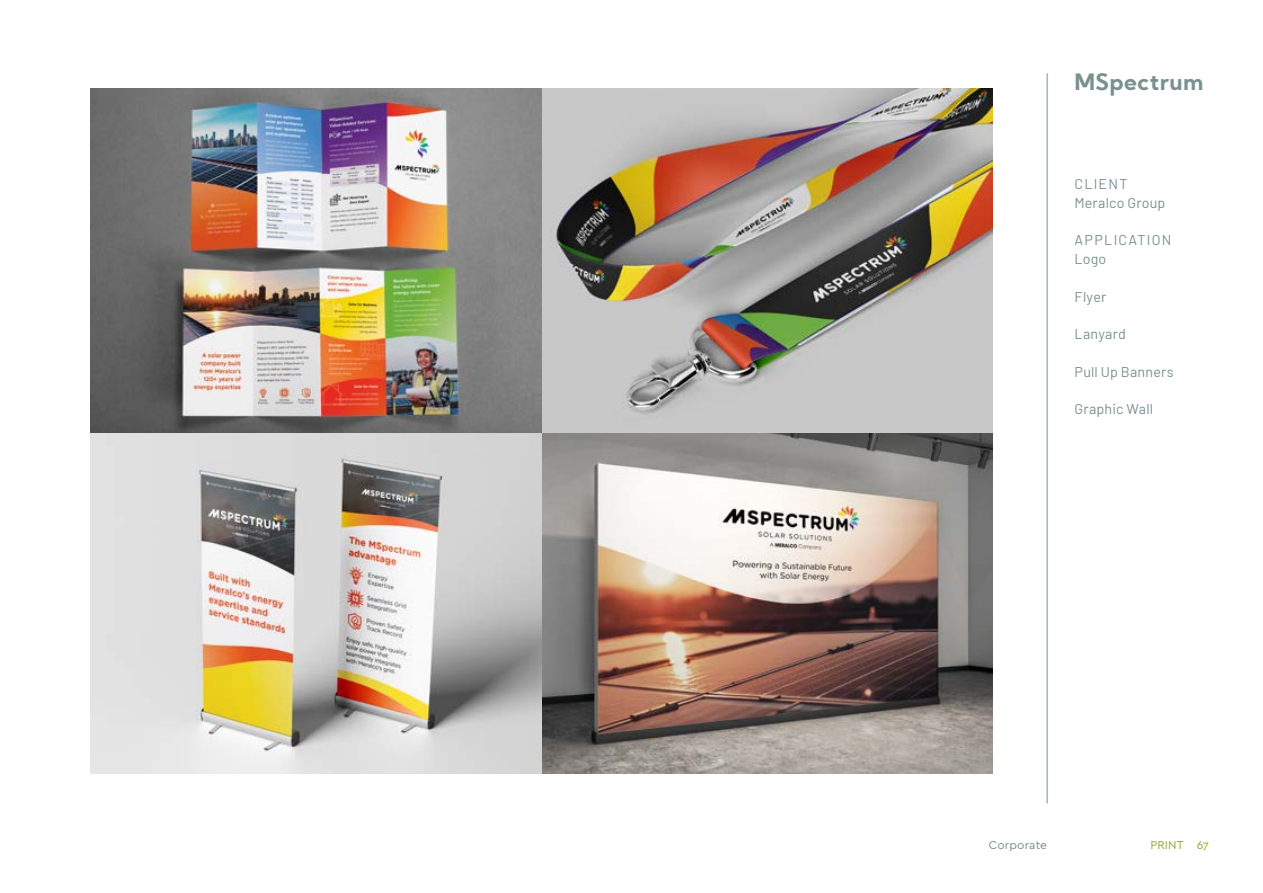
<style>
.page{position:relative;width:1263px;height:893px;background:#fff}
.page>*{position:absolute;margin:0;border:0;box-sizing:border-box;transform-origin:0 0}
.t1{font:700 22.5px "Kumbh Sans";letter-spacing:.02em;color:#79918f}
.t2{font:14.25px/18.8px "Barlow";letter-spacing:.02em;color:#79918f}
.t3{font:14.25px/18.8px "Barlow";letter-spacing:.085em;color:#79918f}
.t4{font:12px "Cera GR";letter-spacing:.015em;color:#79918f}
.t5{font:12px "Cera GR";letter-spacing:.01em;color:#94a73a}
</style>
<div class="page">
<hr style="left:1047px;top:73px;width:1px;height:730px;background:#79918f">
<img style="left:90px;top:432px;width:902px;height:341px">
<img style="left:90px;top:88px;width:902px;height:344px">
<h1 class="t1" style="left:1074px;top:68px;width:130px">MSpectrum</h1>
<p class="t2" style="left:1074px;top:173px;width:92px">CLIENT<br>Meralco Group</p>
<p class="t3" style="left:1074px;top:230px;width:98px">APPLICATION<br>Logo</p>
<p class="t2" style="left:1074px;top:286px;width:33px">Flyer</p>
<p class="t2" style="left:1074px;top:323px;width:53px">Lanyard</p>
<p class="t2" style="left:1074px;top:361px;width:101px">Pull Up Banners</p>
<p class="t2" style="left:1074px;top:398px;width:80px">Graphic Wall</p>
<p class="t4" style="left:989px;top:838px;width:60px">Corporate</p>
<p class="t5" style="left:1150px;top:838px;width:60px">PRINT 67</p>
</div>
